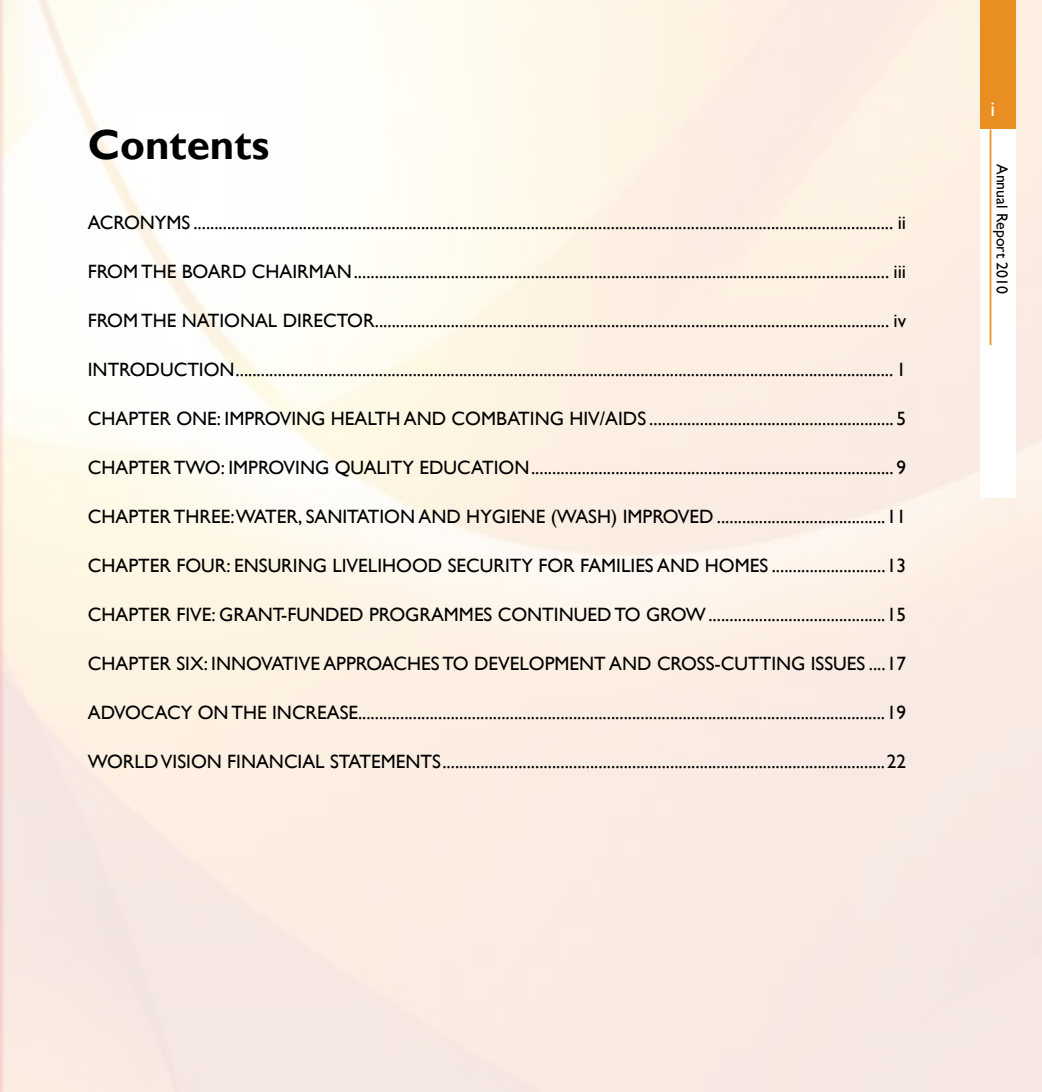
<style>
.page{position:relative;width:1042px;height:1092px;background:#fff}
.page>*{position:absolute;margin:0;border:0;box-sizing:border-box;transform-origin:0 0}
.t1{font:700 42px "Gill Sans";color:#000}
.t2{font:21px "Gill Sans";color:#fff}
.t3{font:19.25px "Gill Sans";color:#000}
.t4{font:15.75px "Gill Sans";color:#000}
</style>
<div class="page">
<img style="left:7px;top:0;width:1035px;height:1091px">
<div style="left:0;top:0;width:7px;height:1091px;background:#d2232a;opacity:.75"></div>
<hr style="left:0;top:0;width:1px;height:1091px;background:#fffef2">
<div style="left:980px;top:0;width:35px;height:129px;background:#e98f22"></div>
<div style="left:980px;top:129px;width:36px;height:368px;background:#fff"></div>
<hr style="left:989px;top:129px;width:2px;height:216px;background:#e98f22">
<h1 class="t1" style="left:88px;top:119px;width:183px">Contents</h1>
<p class="t3" style="left:88px;top:211px;width:820px">ACRONYMS ...................................................................................................................................................................... ii</p>
<p class="t3" style="left:88px;top:260px;width:820px">FROM THE BOARD CHAIRMAN............................................................................................................................... iii</p>
<p class="t3" style="left:88px;top:309px;width:820px">FROM THE NATIONAL DIRECTOR.......................................................................................................................... iv</p>
<p class="t3" style="left:88px;top:358px;width:820px">INTRODUCTION............................................................................................................................................................ 1</p>
<p class="t3" style="left:88px;top:407px;width:820px">CHAPTER ONE: IMPROVING HEALTH AND COMBATING HIV/AIDS .......................................................... 5</p>
<p class="t3" style="left:88px;top:456px;width:820px">CHAPTER TWO: IMPROVING QUALITY EDUCATION...................................................................................... 9</p>
<p class="t3" style="left:88px;top:505px;width:820px">CHAPTER THREE:WATER, SANITATION AND HYGIENE (WASH) IMPROVED ........................................11</p>
<p class="t3" style="left:88px;top:554px;width:820px">CHAPTER FOUR: ENSURING LIVELIHOOD SECURITY FOR FAMILIES AND HOMES ...........................13</p>
<p class="t3" style="left:88px;top:603px;width:820px">CHAPTER FIVE: GRANT-FUNDED PROGRAMMES CONTINUED TO GROW..........................................15</p>
<p class="t3" style="left:88px;top:652px;width:820px">CHAPTER SIX: INNOVATIVE APPROACHES TO DEVELOPMENT AND CROSS-CUTTING ISSUES ....17</p>
<p class="t3" style="left:88px;top:701px;width:820px">ADVOCACY ON THE INCREASE.............................................................................................................................19</p>
<p class="t3" style="left:88px;top:750px;width:820px">WORLD VISION FINANCIAL STATEMENTS.........................................................................................................22</p>
<p class="t2" style="left:990px;top:96px;width:6px">i</p>
<p class="t4" style="left:1011px;top:164px;width:131px;rotate:90deg">Annual Report 2010</p>
</div>
